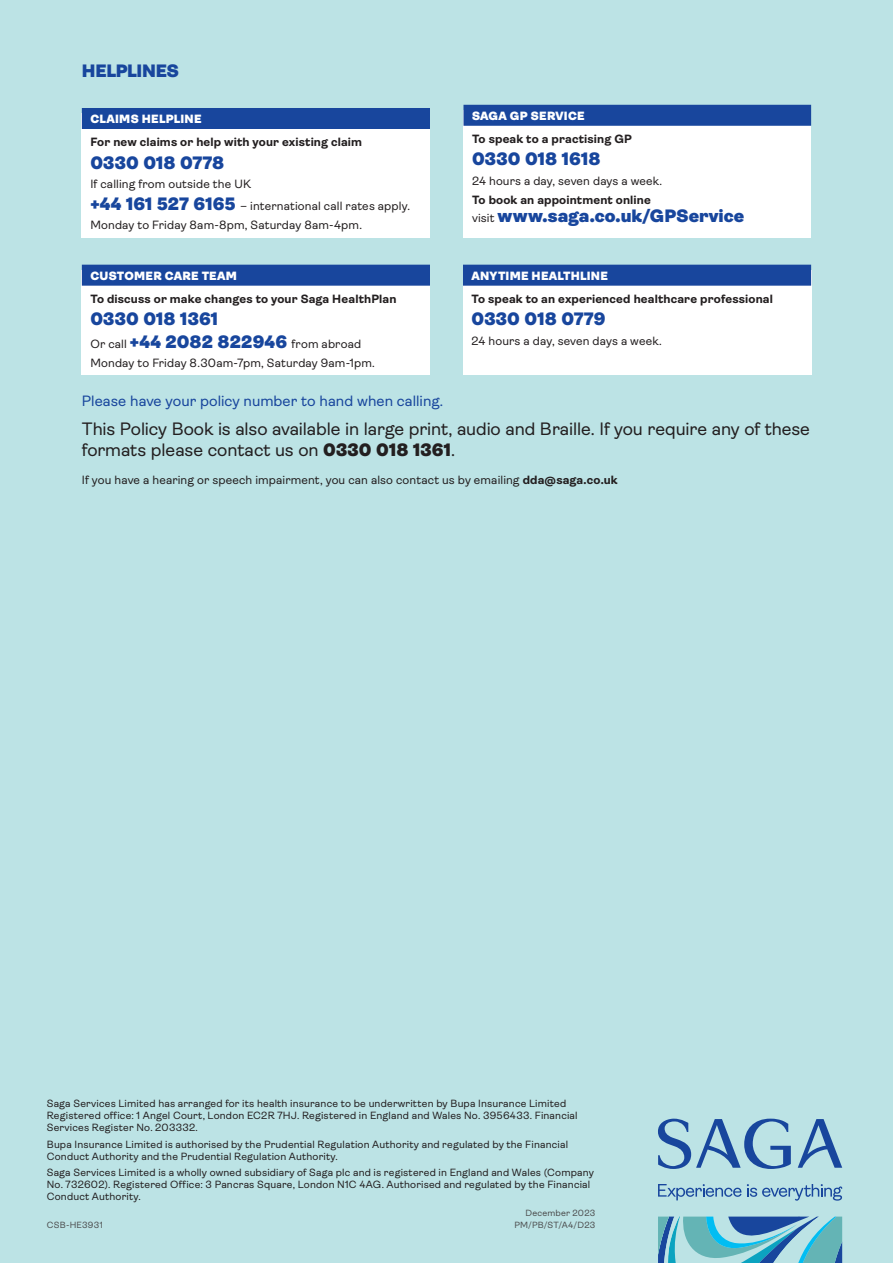
<style>
.page{position:relative;width:893px;height:1263px;background:#bce3e5}
.page>*{position:absolute;margin:0;border:0;box-sizing:border-box;transform-origin:0 0}
.t1{font:18px/21px "Ambit";letter-spacing:-.005em;color:#231f20}
.t2{font:900 18px "Ambit";letter-spacing:.005em;color:#18469d}
.t3{font:15px "Ambit";color:#18469d}
.t4{font:12px/19.2px "Ambit";letter-spacing:.01em;color:#231f20}
.t5{font:700 12px "Ambit";letter-spacing:.01em;color:#231f20}
.t6{font:900 12px "Ambit";letter-spacing:.02em;color:#fff}
.t7{font:10.5px/12px "Ambit";letter-spacing:.015em;color:#231f20}
.t8{font:9px "Ambit";letter-spacing:.025em;color:#4b4c4d}
.s1{font-weight:900;font-size:18px;color:#18469d}
.s2{font-weight:400;font-size:12px;color:#231f20}
.s3{font-weight:900}
.s4{font-weight:700}
</style>
<div class="page">
<div style="left:82px;top:114px;width:348px;height:124px;background:#fff"></div>
<div style="left:82px;top:271px;width:348px;height:104px;background:#fff"></div>
<div style="left:463px;top:111px;width:348px;height:127px;background:#fff"></div>
<div style="left:463px;top:271px;width:348px;height:104px;background:#fff"></div>
<div style="left:463px;top:105px;width:348px;height:21px;background:#18469d"></div>
<div style="left:82px;top:108px;width:348px;height:21px;background:#18469d"></div>
<div style="left:82px;top:265px;width:348px;height:21px;background:#18469d"></div>
<div style="left:463px;top:265px;width:348px;height:21px;background:#18469d"></div>
<svg style="left:798px;top:1119px;width:44px;height:49px"></svg>
<svg style="left:658px;top:1118px;width:133px;height:51px"></svg>
<svg style="left:658px;top:1184px;width:184px;height:16px"></svg>
<svg style="left:658px;top:1216px;width:185px;height:47px"></svg>
<h4 class="t2" style="left:82px;top:61px;width:99px">HELPLINES</h4>
<p class="t6" style="left:90px;top:112px;width:113px">CLAIMS HELPLINE</p>
<p class="t6" style="left:472px;top:109px;width:114px">SAGA GP SERVICE</p>
<p class="t5" style="left:90px;top:136px;width:273px">For new claims or help with your existing claim</p>
<p class="t5" style="left:472px;top:132px;width:162px">To speak to a practising GP</p>
<p class="t2" style="left:90px;top:152px;width:136px">0330 018 0778</p>
<p class="t2" style="left:472px;top:149px;width:130px">0330 018 1618</p>
<p class="t4" style="left:90px;top:174px;width:162px">If calling from outside the UK</p>
<p class="t4" style="left:472px;top:171px;width:192px">24 hours a day, seven days a week.</p>
<p class="t4" style="left:90px;top:197px;width:321px"><span class="s1">+44 161 527 6165</span> – international call rates apply.<br>Monday to Friday 8am-8pm, Saturday 8am-4pm.</p>
<p class="t5" style="left:472px;top:193px;width:180px">To book an appointment online</p>
<p class="t2" style="left:472px;top:205px;width:274px"><span class="s2">visit</span> www.saga.co.uk/GPService</p>
<p class="t6" style="left:90px;top:269px;width:148px">CUSTOMER CARE TEAM</p>
<p class="t6" style="left:471px;top:269px;width:138px">ANYTIME HEALTHLINE</p>
<h6 class="t5" style="left:90px;top:292px;width:308px">To discuss or make changes to your Saga HealthPlan</h6>
<h6 class="t5" style="left:471px;top:292px;width:303px">To speak to an experienced healthcare professional</h6>
<p class="t2" style="left:90px;top:309px;width:129px">0330 018 1361</p>
<p class="t2" style="left:471px;top:309px;width:135px">0330 018 0779</p>
<p class="t4" style="left:90px;top:334px;width:272px">Or call <span class="s1">+44 2082 822946</span> from abroad</p>
<p class="t4" style="left:471px;top:331px;width:192px">24 hours a day, seven days a week.</p>
<p class="t4" style="left:90px;top:353px;width:286px">Monday to Friday 8.30am-7pm, Saturday 9am-1pm.</p>
<p class="t3" style="left:82px;top:392px;width:363px">Please have your policy number to hand when calling.</p>
<h4 class="t1" style="left:82px;top:419px;width:730px">This Policy Book is also available in large print, audio and Braille. If you require any of these formats please contact us on <span class="s3">0330 018 1361</span>.</h4>
<p class="t4" style="left:82px;top:471px;width:537px">If you have a hearing or speech impairment, you can also contact us by emailing <span class="s4">dda@saga.co.uk</span></p>
<p class="t7" style="left:47px;top:1098px;width:532px">Saga Services Limited has arranged for its health insurance to be underwritten by Bupa Insurance Limited<br>Registered office: 1 Angel Court, London EC2R 7HJ. Registered in England and Wales No. 3956433. Financial<br>Services Register No. 203332.</p>
<p class="t7" style="left:47px;top:1138px;width:523px">Bupa Insurance Limited is authorised by the Prudential Regulation Authority and regulated by the Financial<br>Conduct Authority and the Prudential Regulation Authority.</p>
<p class="t7" style="left:47px;top:1166px;width:549px">Saga Services Limited is a wholly owned subsidiary of Saga plc and is registered in England and Wales (Company<br>No. 732602). Registered Office: 3 Pancras Square, London N1C 4AG. Authorised and regulated by the Financial<br>Conduct Authority.</p>
<p class="t8" style="left:525px;top:1208px;width:71px">December 2023</p>
<p class="t8" style="left:47px;top:1220px;width:58px">CSB-HE3931</p>
<p class="t8" style="left:514px;top:1220px;width:82px">PM/PB/ST/A4/D23</p>
</div>
